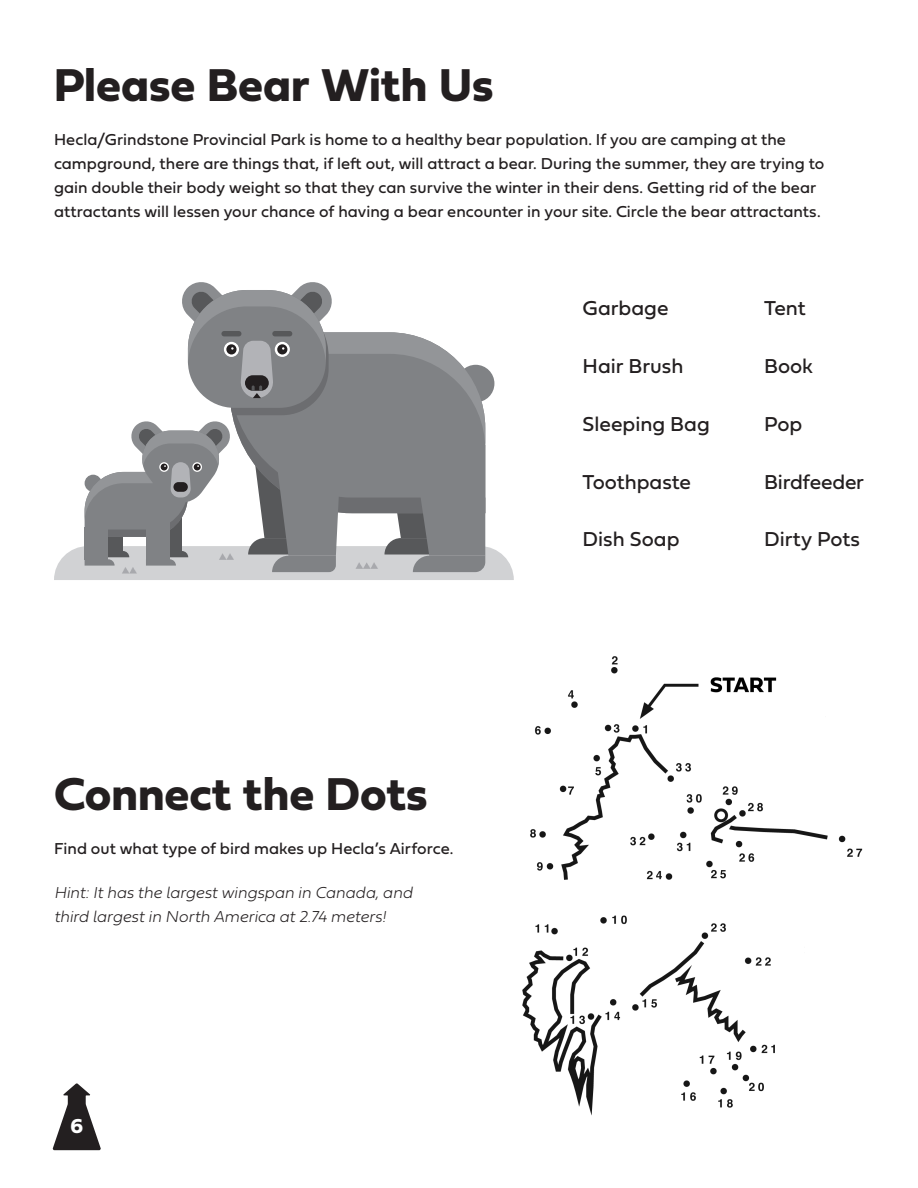
<style>
.page{position:relative;width:918px;height:1188px;background:#fff}
.page>*{position:absolute;margin:0;border:0;box-sizing:border-box;transform-origin:0 0}
.t1{font:48px "Fieldwork Geo Bold";color:#231f20}
.Bear_With_Us_Words{font:21px "Fieldwork Geo Regular";color:#231f20}
.t2{font:21px "Fieldwork Geo Bold";color:#fff}
.Body__11_pt{font:16.5px/24px "Fieldwork Geo Regular";color:#231f20}
.Body__11_pt-2{font:italic 100 16.5px/24px "Fieldwork";letter-spacing:-.005em;color:#231f20}
</style>
<div class="page">
<svg style="left:53px;top:1083px;width:48px;height:67px"></svg>
<img style="left:522px;top:656px;width:341px;height:460px">
<svg style="left:54px;top:282px;width:460px;height:298px"></svg>
<p class="t1" style="left:54px;top:47px;width:441px">Please Bear With Us</p>
<p class="Body__11_pt" style="left:54px;top:127px;width:772px">Hecla/Grindstone Provincial Park is home to a healthy bear population. If you are camping at the campground, there are things that, if left out, will attract a bear. During the summer, they are trying to gain double their body weight so that they can survive the winter in their dens. Getting rid of the bear attractants will lessen your chance of having a bear encounter in your site. Circle the bear attractants.</p>
<p class="Bear_With_Us_Words" style="left:583px;top:292px;width:87px">Garbage</p>
<p class="Bear_With_Us_Words" style="left:764px;top:292px;width:43px">Tent</p>
<p class="Bear_With_Us_Words" style="left:583px;top:350px;width:102px">Hair Brush</p>
<p class="Bear_With_Us_Words" style="left:764px;top:350px;width:50px">Book</p>
<p class="t1" style="left:54px;top:756px;width:375px">Connect the Dots</p>
<p class="Body__11_pt" style="left:54px;top:836px;width:401px">Find out what type of bird makes up Hecla’s Airforce.</p>
<p class="Body__11_pt-2" style="left:54px;top:880px;width:360px">Hint: It has the largest wingspan in Canada, and third largest in North America at 2.74 meters!</p>
<p class="t2" style="left:70px;top:1110px;width:14px">6</p>
<p class="Bear_With_Us_Words" style="left:583px;top:407px;width:129px">Sleeping Bag</p>
<p class="Bear_With_Us_Words" style="left:764px;top:407px;width:40px">Pop</p>
<p class="Bear_With_Us_Words" style="left:583px;top:465px;width:110px">Toothpaste</p>
<p class="Bear_With_Us_Words" style="left:764px;top:465px;width:101px">Birdfeeder</p>
<p class="Bear_With_Us_Words" style="left:583px;top:523px;width:98px">Dish Soap</p>
<p class="Bear_With_Us_Words" style="left:764px;top:523px;width:98px">Dirty Pots</p>
</div>
